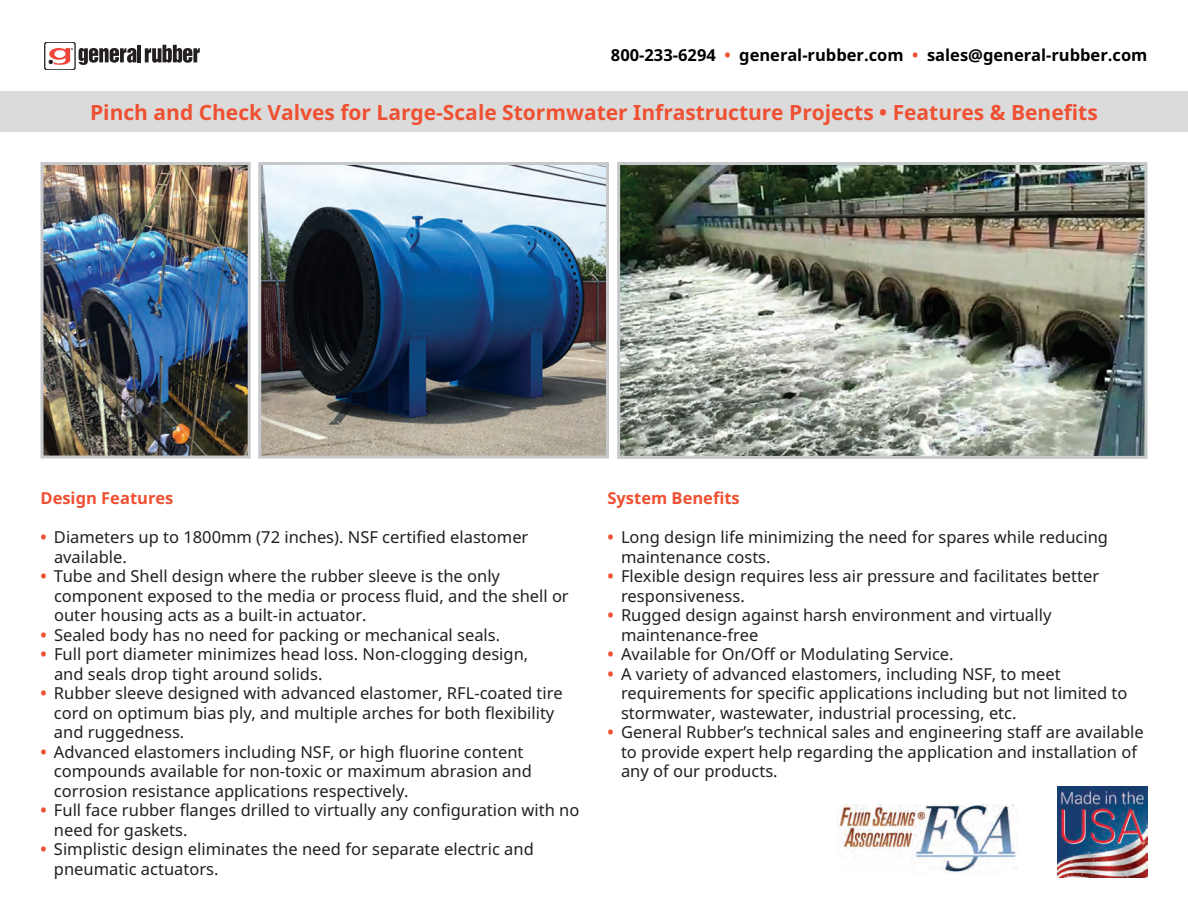
<style>
.page{position:relative;width:1188px;height:918px;background:#fff}
.page>*{position:absolute;margin:0;border:0;box-sizing:border-box;transform-origin:0 0}
.t1{font:700 21px "Noto Sans";color:#ef5032}
.t2{font:16.5px/19.5px "Noto Sans";color:#231f20}
.t3{font:700 16.5px "Noto Sans";color:#010101}
.t4{font:700 16.5px "Noto Sans";color:#ef5032}
.s1{color:#ef5032}
.s2{font-weight:700;color:#ef5032}
</style>
<div class="page">
<div style="left:0;top:92px;width:1188px;height:40px;background:#dcdbdb"></div>
<img style="left:44px;top:166px;width:203px;height:289px">
<div style="left:40px;top:162px;width:211px;height:297px;border:3px solid #c7c8ca"></div>
<img style="left:262px;top:166px;width:343px;height:289px">
<div style="left:258px;top:162px;width:351px;height:297px;border:3px solid #c7c8ca"></div>
<img style="left:621px;top:166px;width:523px;height:289px">
<div style="left:617px;top:162px;width:531px;height:297px;border:3px solid #c7c8ca"></div>
<svg style="left:79px;top:48px;width:57px;height:17px"></svg>
<hr style="left:137px;top:45px;width:4px;height:17px;background:#231f20">
<svg style="left:145px;top:45px;width:55px;height:18px"></svg>
<div style="left:45px;top:42px;width:30px;height:28px;border:1px solid #231f20;border-radius:2px"></div>
<div style="left:45px;top:43px;width:29px;height:26px;background:#fff;border-radius:2px"></div>
<svg style="left:48px;top:48px;width:25px;height:17px"></svg>
<img style="left:837px;top:804px;width:181px;height:69px">
<img style="left:1057px;top:787px;width:91px;height:90px">
<p class="t3" style="left:611px;top:45px;width:538px">800-233-6294 <span class="s1">•</span> general-rubber.com <span class="s1">•</span> sales@general-rubber.com</p>
<p class="t1" style="left:90px;top:101px;width:1009px">Pinch and Check Valves for Large-Scale Stormwater Infrastructure Projects • Features &amp; Benefits</p>
<p class="t4" style="left:40px;top:489px;width:134px">Design Features</p>
<p class="t2" style="left:54px;top:528px;width:476px;text-indent:-14px"><span class="s2">•</span> Diameters up to 1800mm (72 inches). NSF certified elastomer available.</p>
<p class="t2" style="left:54px;top:567px;width:516px;text-indent:-14px"><span class="s2">•</span> Tube and Shell design where the rubber sleeve is the only component exposed to the media or process fluid, and the shell or outer housing acts as a built-in actuator.</p>
<p class="t2" style="left:41px;top:625px;width:461px"><span class="s2">•</span> Sealed body has no need for packing or mechanical seals.</p>
<p class="t2" style="left:54px;top:645px;width:476px;text-indent:-13px"><span class="s2">•</span> Full port diameter minimizes head loss. Non-clogging design, and seals drop tight around solids.</p>
<p class="t2" style="left:54px;top:684px;width:510px;text-indent:-13px"><span class="s2">•</span> Rubber sleeve designed with advanced elastomer, RFL-coated tire cord on optimum bias ply, and multiple arches for both flexibility and ruggedness.</p>
<p class="t2" style="left:54px;top:742px;width:479px;text-indent:-14px"><span class="s2">•</span> Advanced elastomers including NSF, or high fluorine content compounds available for non-toxic or maximum abrasion and corrosion resistance applications respectively.</p>
<p class="t2" style="left:54px;top:801px;width:527px;text-indent:-13px"><span class="s2">•</span> Full face rubber flanges drilled to virtually any configuration with no need for gaskets.</p>
<p class="t2" style="left:54px;top:840px;width:481px;text-indent:-13px"><span class="s2">•</span> Simplistic design eliminates the need for separate electric and pneumatic actuators.</p>
<p class="t4" style="left:608px;top:489px;width:134px">System Benefits</p>
<p class="t2" style="left:621px;top:528px;width:489px;text-indent:-13px"><span class="s2">•</span> Long design life minimizing the need for spares while reducing maintenance costs.</p>
<p class="t2" style="left:621px;top:567px;width:480px;text-indent:-13px"><span class="s2">•</span> Flexible design requires less air pressure and facilitates better responsiveness.</p>
<p class="t2" style="left:621px;top:606px;width:432px;text-indent:-13px"><span class="s2">•</span> Rugged design against harsh environment and virtually maintenance-free</p>
<p class="t2" style="left:608px;top:645px;width:348px"><span class="s2">•</span> Available for On/Off or Modulating Service.</p>
<p class="t2" style="left:621px;top:665px;width:508px;text-indent:-13px"><span class="s2">•</span> A variety of advanced elastomers, including NSF, to meet requirements for specific applications including but not limited to stormwater, wastewater, industrial processing, etc.</p>
<p class="t2" style="left:621px;top:723px;width:524px;text-indent:-13px"><span class="s2">•</span> General Rubber’s technical sales and engineering staff are available to provide expert help regarding the application and installation of any of our products.</p>
</div>
